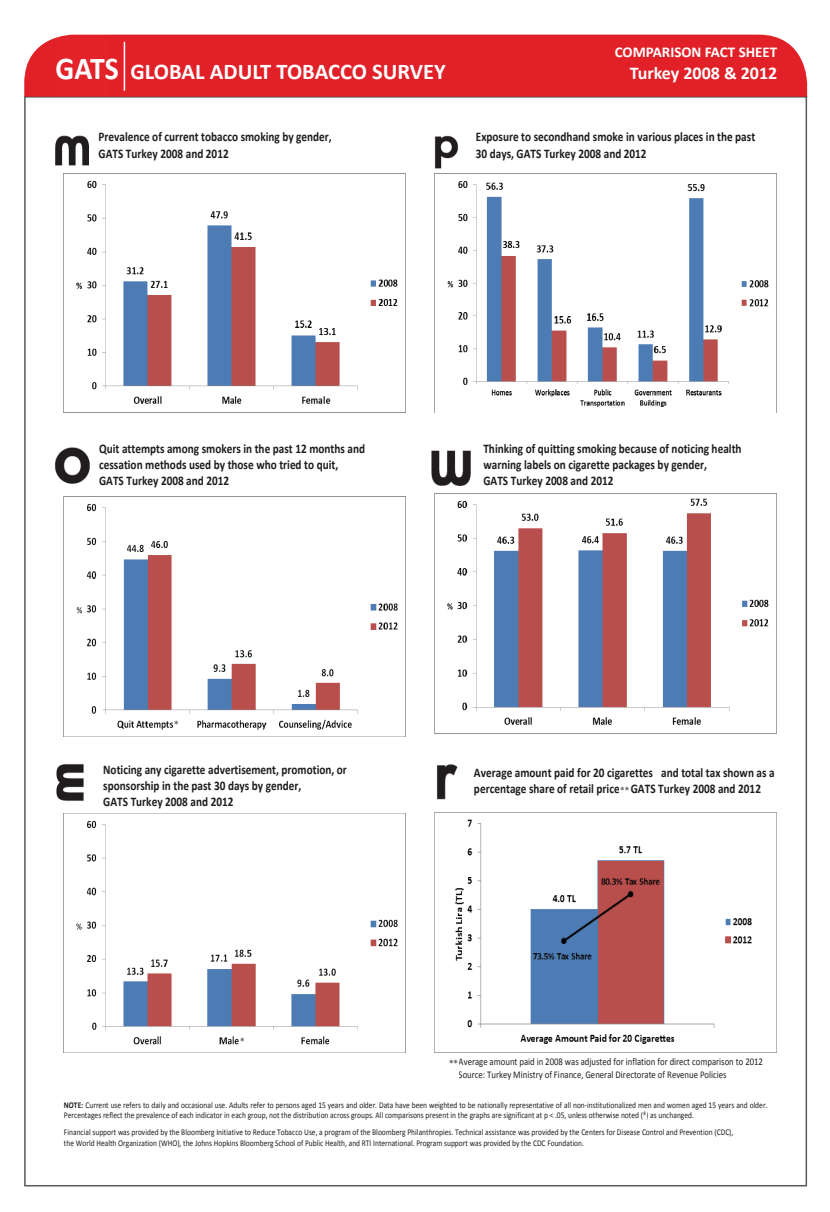
<style>
.page{position:relative;width:830px;height:1212px;background:#fff}
.page>*{position:absolute;margin:0;border:0;box-sizing:border-box;transform-origin:0 0}
.t1{font:700 22.5px "Calibri";color:#fff}
.t2{font:20.4px "Arial";letter-spacing:-.015em;color:#fff;scale:.85 1}
.t3{font:700 18px "Calibri";color:#fff}
.t4{font:700 15px "Calibri";color:#fff}
.t5{font:700 13.2px/16px "Calibri";color:#201c1d;scale:.85 1}
.t6{font:10.2px/12.5px "Calibri";color:#231f20;scale:.85 1}
.t7{font:9px "Times New Roman";color:#231f20}
.t8{font:9px "Times New Roman";color:#231f20;scale:.68 1}
.t9{font:8.85px/10.6px "Calibri";color:#201c1d;scale:.85 1}
.s1{font-size:31.95px}
.s2{font-weight:700}
</style>
<div class="page">
<hr style="left:55px;top:35px;width:723px;height:3px;background:#e12027">
<div style="left:24px;top:38px;width:783px;height:60px;background:#e12027"></div>
<img style="left:55px;top:135px;width:34px;height:31px">
<img style="left:434px;top:135px;width:25px;height:34px">
<img style="left:54px;top:447px;width:36px;height:37px">
<img style="left:431px;top:450px;width:40px;height:36px">
<img style="left:56px;top:764px;width:28px;height:37px">
<img style="left:436px;top:764px;width:22px;height:36px">
<img style="left:63px;top:174px;width:342px;height:239px">
<img style="left:434px;top:494px;width:335px;height:239px">
<img style="left:434px;top:813px;width:342px;height:240px">
<img style="left:63px;top:497px;width:342px;height:240px">
<img style="left:63px;top:813px;width:342px;height:240px">
<img style="left:434px;top:174px;width:335px;height:239px">
<div style="left:56px;top:38px;width:51px;height:57px;background:#e32229"></div>
<hr style="left:124px;top:42px;width:1px;height:49px;background:#fff">
<div style="left:174px;top:719px;width:5px;height:9px;background:#fff"></div>
<div style="left:239px;top:1035px;width:6px;height:11px;background:#fff"></div>
<h1 class="t1" style="left:56px;top:58px;width:391px"><span class="s1">GATS</span> GLOBAL ADULT TOBACCO SURVEY</h1>
<h3 class="t5" style="left:98px;top:129px;width:276px">Prevalence of current tobacco smoking by gender,<br>GATS Turkey 2008 and 2012</h3>
<h3 class="t4" style="left:614px;top:43px;width:164px">COMPARISON FACT SHEET</h3>
<h2 class="t2" style="left:543px;top:53px;width:266px">COMPARISON FACT SHEET</h2>
<h3 class="t3" style="left:629px;top:61px;width:149px">Turkey 2008 &amp; 2012</h3>
<h3 class="t5" style="left:475px;top:129px;width:330px">Exposure to secondhand smoke in various places in the past<br>30 days, GATS Turkey 2008 and 2012</h3>
<h3 class="t5" style="left:99px;top:440px;width:314px">Quit attempts among smokers in the past 12 months and cessation methods used by those who tried to quit,<br>GATS Turkey 2008 and 2012</h3>
<h3 class="t5" style="left:483px;top:440px;width:305px">Thinking of quitting smoking because of noticing health warning labels on cigarette packages by gender,<br>GATS Turkey 2008 and 2012</h3>
<p class="t7" style="left:174px;top:717px;width:6px">*</p>
<h3 class="t5" style="left:103px;top:761px;width:288px">Noticing any cigarette advertisement, promotion, or sponsorship in the past 30 days by gender,<br>GATS Turkey 2008 and 2012</h3>
<h3 class="t5" style="left:474px;top:765px;width:355px">Average amount paid for 20 cigarettes* and total tax shown as a percentage share of retail price†, GATS Turkey 2008 and 2012</h3>
<p class="t7" style="left:620px;top:784px;width:10px">**</p>
<p class="t7" style="left:240px;top:1034px;width:6px">*</p>
<p class="t6" style="left:454px;top:1056px;width:364px">*Average amount paid in 2008 was adjusted for inflation for direct comparison to 2012 †Source: Turkey Ministry of Finance, General Directorate of Revenue Policies</p>
<p class="t7" style="left:449px;top:1057px;width:10px">**</p>
<p class="t9" style="left:64px;top:1099px;width:828px"><span class="s2">NOTE:</span> Current use refers to daily and occasional use. Adults refer to persons aged 15 years and older. Data have been weighted to be nationally representative of all non-institutionalized men and women aged 15 years and older.<br>Percentages reflect the prevalence of each indicator in each group, not the distribution across groups. All comparisons present in the graphs are significant at p &lt; .05, unless otherwise noted (ࣧ ( as unchanged.</p>
<p class="t9" style="left:64px;top:1127px;width:788px">Financial support was provided by the Bloomberg Initiative to Reduce Tobacco Use, a program of the Bloomberg Philanthropies. Technical assistance was provided by the Centers for Disease Control and Prevention (CDC), the World Health Organization (WHO), the Johns Hopkins Bloomberg School of Public Health, and RTI International. Program support was provided by the CDC Foundation.</p>
<p class="t8" style="left:642px;top:1109px;width:6px">*</p>
</div>
